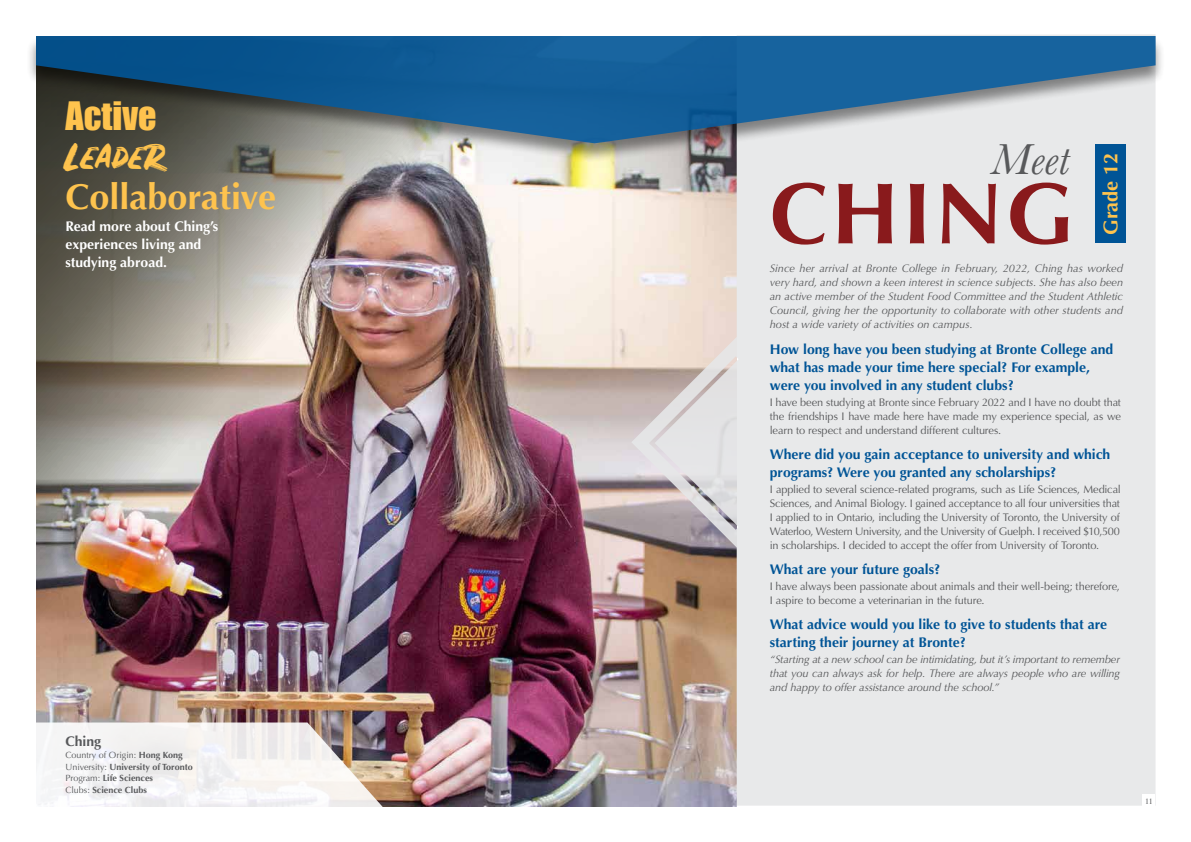
<style>
.page{position:relative;width:1191px;height:842px;background:#fff}
.page>*{position:absolute;margin:0;border:0;box-sizing:border-box;transform-origin:0 0}
.t1{font:700 87px "Optima";letter-spacing:.04em;color:#891a1c}
.t2{font:italic 45px "Baskerville";color:#58595b}
.t3{font:700 36px "Optima";color:#fec34e}
.t4{font:36px "Impact";color:#fec34e}
.t5{font:36px "Rustico";color:#fec34e}
.t6{font:700 20px "Optima";color:#fec34e}
.t7{font:700 14px/18px "Optima";color:#005496}
.t8{font:700 14px/18px "Optima";color:#fff}
.t9{font:700 14px "Optima";color:#58595b}
.t10{font:11px/14px "Optima";letter-spacing:-.015em;color:#58595b;text-align:justify}
.t11{font:italic 11px/14px "Optima";color:#58595b;text-align:justify}
.t12{font:700 9px/11.8px "Optima";color:#58595b}
.t13{font:8px "Times";color:#58595b}
.s1{font-weight:400}
</style>
<div class="page">
<img style="left:388px;top:163px;width:243px;height:643px">
<img style="left:36px;top:163px;width:560px;height:559px">
<svg style="left:631px;top:34px;width:524px;height:772px;background:#e1dedd"></svg>
<svg style="left:36px;top:722px;width:352px;height:85px"></svg>
<img style="left:36px;top:163px;width:518px;height:423px">
<div style="left:1095px;top:144px;width:31px;height:99px;background:#005496"></div>
<div style="left:1142px;top:794px;width:13px;height:12px;background:#fff"></div>
<div style="left:26px;top:36px;width:1139px;height:127px;background:#000;opacity:.5"></div>
<svg style="left:36px;top:36px;width:1119px;height:107px;background:#407094"></svg>
<h3 class="t4" style="left:65px;top:88px;width:93px">Active</h3>
<h3 class="t5" style="left:65px;top:136px;width:100px">Leader</h3>
<h3 class="t3" style="left:65px;top:176px;width:212px">Collaborative</h3>
<p class="t8" style="left:65px;top:218px;width:154px">Read more about Ching’s experiences living and studying abroad.</p>
<p class="t9" style="left:65px;top:733px;width:37px">Ching</p>
<p class="t12" style="left:65px;top:749px;width:129px"><span class="s1">Country of Origin:</span> Hong Kong<br><span class="s1">University:</span> University of Toronto<br><span class="s1">Program:</span> Life Sciences<br><span class="s1">Clubs:</span> Science Clubs</p>
<h2 class="t2" style="left:991px;top:130px;width:79px">Meet</h2>
<h3 class="t6" style="left:1099px;top:235px;width:84px;rotate:-90deg">Grade 12</h3>
<p class="t11" style="left:770px;top:261px;width:355px">Since her arrival at Bronte College in February, 2022, Ching has worked very hard, and shown a keen interest in science subjects. She has also been an active member of the Student Food Committee and the Student Athletic Council, giving her the opportunity to collaborate with other students and host a wide variety of activities on campus.</p>
<p class="t7" style="left:770px;top:341px;width:345px">How long have you been studying at Bronte College and what has made your time here special? For example, were you involved in any student clubs?</p>
<p class="t10" style="left:770px;top:395px;width:353px">I have been studying at Bronte since February 2022 and I have no doubt that the friendships I have made here have made my experience special, as we learn to respect and understand different cultures.</p>
<p class="t7" style="left:770px;top:446px;width:342px">Where did you gain acceptance to university and which programs? Were you granted any scholarships?</p>
<p class="t10" style="left:770px;top:482px;width:353px">I applied to several science-related programs, such as Life Sciences, Medical Sciences, and Animal Biology. I gained acceptance to all four universities that I applied to in Ontario, including the University of Toronto, the University of Waterloo, Western University, and the University of Guelph. I received $10,500 in scholarships. I decided to accept the offer from University of Toronto.</p>
<p class="t7" style="left:770px;top:561px;width:172px">What are your future goals?</p>
<p class="t10" style="left:770px;top:579px;width:352px">I have always been passionate about animals and their well-being; therefore,<br>I aspire to become a veterinarian in the future.</p>
<p class="t7" style="left:770px;top:616px;width:339px">What advice would you like to give to students that are starting their journey at Bronte?</p>
<p class="t11" style="left:770px;top:652px;width:352px">“Starting at a new school can be intimidating, but it’s important to remember that you can always ask for help. There are always people who are willing and happy to offer assistance around the school.”</p>
<h1 class="t1" style="left:770px;top:163px;width:305px">CHING</h1>
<p class="t13" style="left:1145px;top:793px;width:9px">11</p>
</div>
